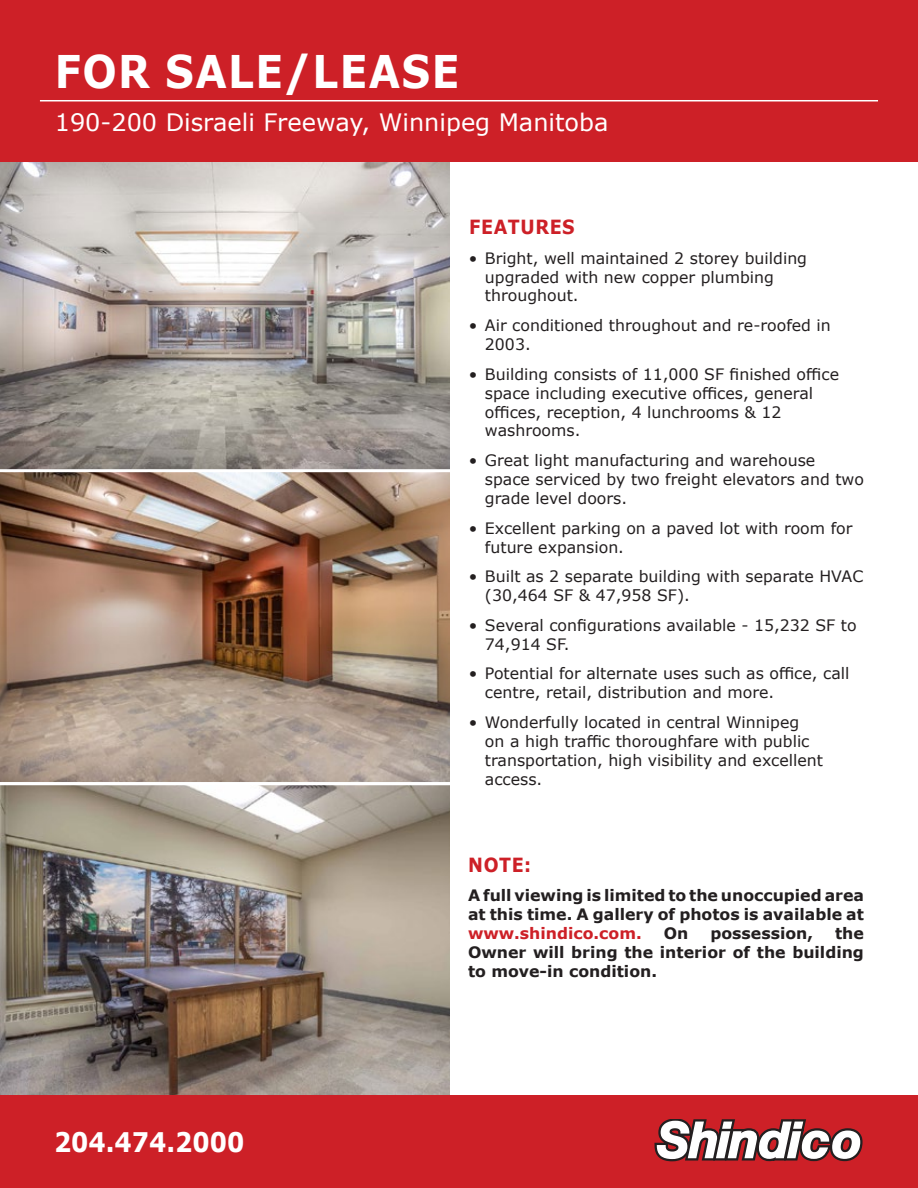
<style>
.page{position:relative;width:918px;height:1188px;background:#fff}
.page>*{position:absolute;margin:0;border:0;box-sizing:border-box;transform-origin:0 0}
.t1{font:700 45px "Verdana";letter-spacing:.035em;color:#fff;scale:.9 1}
.t2{font:700 27px "Verdana";color:#fff;scale:.9 1}
.t3{font:24px "Verdana";color:#fff}
.t4{font:700 19.5px "Verdana";letter-spacing:.035em;color:#cd2027;scale:.9 1}
.t5{font:15.75px/18.9px "Verdana";color:#231f20}
.t6{font:700 15.75px/18.9px "Verdana";color:#231f20}
.t7{font:700 15.75px "Verdana";color:#cd2027}
</style>
<div class="page">
<div style="left:0;top:0;width:918px;height:162px;background:#cd2027"></div>
<div style="left:0;top:1096px;width:918px;height:92px;background:#cd2027"></div>
<svg style="left:654px;top:1120px;width:209px;height:42px"></svg>
<hr style="left:40px;top:100px;width:838px;height:1px;background:#fff">
<img style="left:0;top:162px;width:450px;height:307px">
<img style="left:0;top:472px;width:450px;height:310px">
<img style="left:0;top:785px;width:450px;height:309px">
<h1 class="t1" style="left:55px;top:40px;width:451px">FOR SALE/LEASE</h1>
<h3 class="t3" style="left:55px;top:106px;width:555px">190-200 Disraeli Freeway, Winnipeg Manitoba</h3>
<p class="t4" style="left:469px;top:213px;width:119px">FEATURES</p>
<p class="t5" style="left:485px;top:248px;width:324px;text-indent:-16px">• Bright, well maintained 2 storey building upgraded with new copper plumbing throughout.</p>
<p class="t5" style="left:485px;top:316px;width:347px;text-indent:-16px">• Air conditioned throughout and re-roofed in<br>2003.</p>
<p class="t5" style="left:485px;top:364px;width:356px;text-indent:-16px">• Building consists of 11,000 SF finished office space including executive offices, general offices, reception, 4 lunchrooms &amp; 12 washrooms.</p>
<p class="t5" style="left:485px;top:451px;width:381px;text-indent:-16px">• Great light manufacturing and warehouse space serviced by two freight elevators and two grade level doors.</p>
<p class="t5" style="left:485px;top:518px;width:369px;text-indent:-16px">• Excellent parking on a paved lot with room for future expansion.</p>
<p class="t5" style="left:485px;top:567px;width:380px;text-indent:-16px">• Built as 2 separate building with separate HVAC (30,464 SF &amp; 47,958 SF).</p>
<p class="t5" style="left:485px;top:615px;width:373px;text-indent:-16px">• Several configurations available - 15,232 SF to<br>74,914 SF.</p>
<p class="t5" style="left:485px;top:664px;width:366px;text-indent:-16px">• Potential for alternate uses such as office, call centre, retail, distribution and more.</p>
<p class="t5" style="left:485px;top:713px;width:340px;text-indent:-16px">• Wonderfully located in central Winnipeg<br>on a high traffic thoroughfare with public transportation, high visibility and excellent access.</p>
<h2 class="t2" style="left:54px;top:1123px;width:213px">204.474.2000</h2>
<p class="t4" style="left:468px;top:851px;width:71px">NOTE:</p>
<p class="t6" style="left:468px;top:886px;width:398px">A full viewing is limited to the unoccupied area at this time. A gallery of photos is available at</p>
<p class="t7" style="left:468px;top:922px;width:175px">www.shindico.com.</p>
<p class="t6" style="left:664px;top:924px;width:26px">On</p>
<p class="t6" style="left:710px;top:924px;width:104px">possession,</p>
<p class="t6" style="left:468px;top:924px;width:398px;text-align:justify;text-indent:367px">the Owner will bring the interior of the building to move-in condition.</p>
</div>
